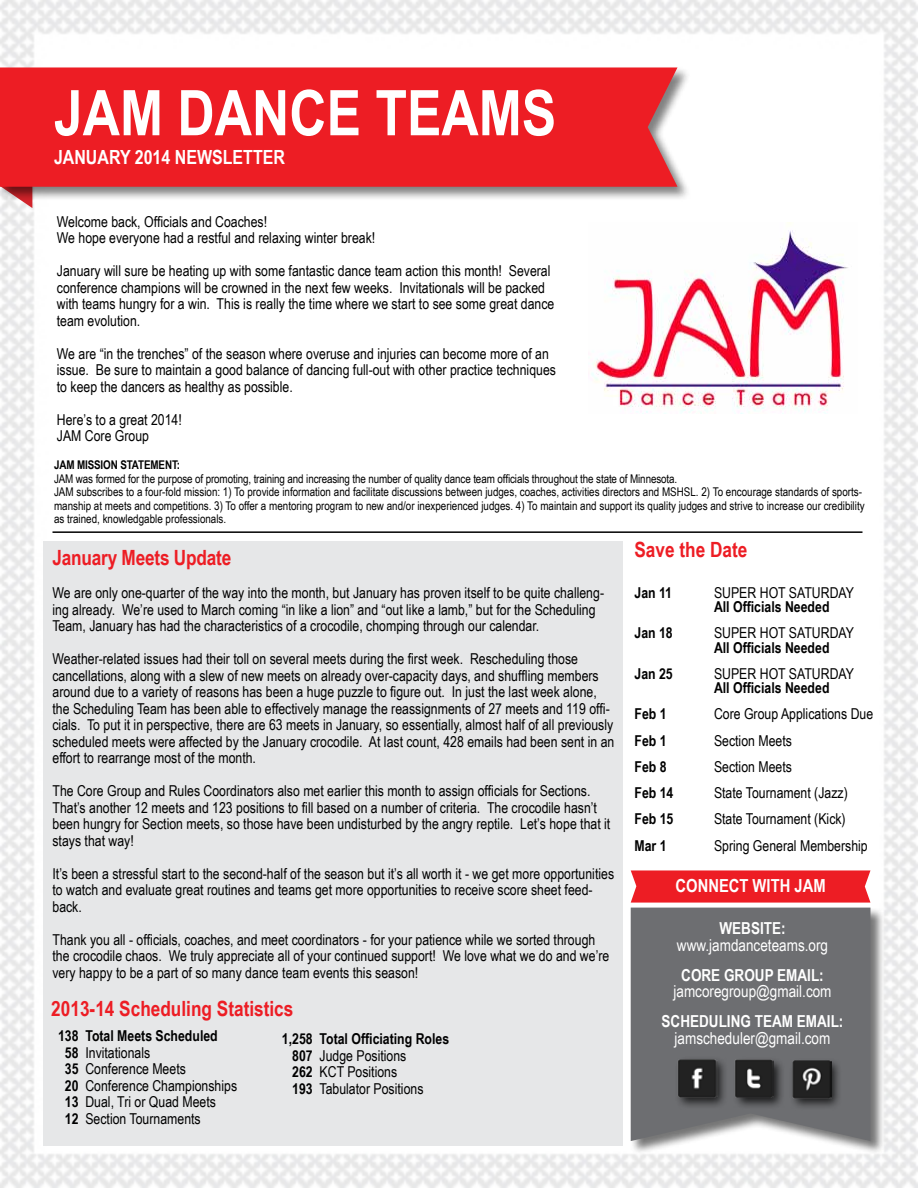
<style>
.page{position:relative;width:918px;height:1188px;background:#fff}
.page>*{position:absolute;margin:0;border:0;box-sizing:border-box;transform-origin:0 0}
.t1{font:700 63px "Arial Narrow";color:#fff}
.t2{font:700 21px "Arial Narrow";color:#ed1d24}
.t3{font:700 19.5px "Arial Narrow";color:#fff}
.t4{font:700 18px "Arial Narrow";color:#fff}
.t5{font:16.5px "Arial Narrow";color:#fff}
.t6{font:700 16.5px "Arial Narrow";color:#fff}
.t7{font:15px/16.5px "Arial Narrow";color:#000}
.t8{font:700 15px "Arial Narrow";color:#000}
.t9{font:12px/13.5px "Arial Narrow";color:#000}
.t10{font:700 12px "Arial Narrow";letter-spacing:-.01em;color:#000}
.s1{font-weight:700}
</style>
<div class="page">
<svg style="left:0;top:202px;width:32px;height:6px"></svg>
<div style="left:0;top:66px;width:691px;height:136px;background:#000;opacity:.5"></div>
<div style="left:0;top:67px;width:678px;height:120px;background:#ed1d24"></div>
<img style="left:588px;top:222px;width:264px;height:191px">
<hr style="left:52px;top:531px;width:810px;height:2px;background:#000">
<div style="left:44px;top:541px;width:579px;height:605px;background:#e6e7e8"></div>
<div style="left:630px;top:907px;width:255px;height:248px;background:#000;opacity:.54"></div>
<div style="left:631px;top:908px;width:239px;height:233px;background:#6d6e71"></div>
<svg style="left:631px;top:870px;width:239px;height:33px;background:#ed272e"></svg>
<div style="left:674px;top:1056px;width:54px;height:54px;background:#000;opacity:.75"></div>
<img style="left:677px;top:1058px;width:40px;height:39px">
<div style="left:789px;top:1057px;width:54px;height:54px;background:#000;opacity:.75"></div>
<img style="left:792px;top:1060px;width:39px;height:40px">
<div style="left:732px;top:1057px;width:53px;height:53px;background:#000;opacity:.75"></div>
<img style="left:734px;top:1059px;width:40px;height:39px">
<h1 class="t1" style="left:54px;top:65px;width:504px">JAM DANCE TEAMS</h1>
<h3 class="t3" style="left:54px;top:142px;width:233px">JANUARY 2014 NEWSLETTER</h3>
<p class="t7" style="left:57px;top:212px;width:320px">Welcome back, Officials and Coaches!<br>We hope everyone had a restful and relaxing winter break!</p>
<p class="t7" style="left:57px;top:262px;width:499px">January will sure be heating up with some fantastic dance team action this month! Several conference champions will be crowned in the next few weeks. Invitationals will be packed with teams hungry for a win. This is really the time where we start to see some great dance team evolution.</p>
<p class="t7" style="left:57px;top:344px;width:501px">We are “in the trenches” of the season where overuse and injuries can become more of an issue. Be sure to maintain a good balance of dancing full-out with other practice techniques to keep the dancers as healthy as possible.</p>
<p class="t7" style="left:57px;top:410px;width:126px">Here’s to a great 2014!<br>JAM Core Group</p>
<p class="t10" style="left:54px;top:456px;width:128px">JAM MISSION STATEMENT:</p>
<p class="t9" style="left:54px;top:471px;width:812px">JAM was formed for the purpose of promoting, training and increasing the number of quality dance team officials throughout the state of Minnesota.<br>JAM subscribes to a four-fold mission: 1) To provide information and facilitate discussions between judges, coaches, activities directors and MSHSL. 2) To encourage standards of sports&shy;manship at meets and competitions. 3) To offer a mentoring program to new and/or inexperienced judges. 4) To maintain and support its quality judges and strive to increase our credibility as trained, knowledgable professionals.</p>
<h2 class="t2" style="left:52px;top:542px;width:180px">January Meets Update</h2>
<p class="t7" style="left:52px;top:584px;width:553px">We are only one-quarter of the way into the month, but January has proven itself to be quite challeng&shy;ing already. We’re used to March coming “in like a lion” and “out like a lamb,” but for the Scheduling<br>Team, January has had the characteristics of a crocodile, chomping through our calendar.</p>
<p class="t7" style="left:52px;top:650px;width:563px">Weather-related issues had their toll on several meets during the first week. Rescheduling those cancellations, along with a slew of new meets on already over-capacity days, and shuffling members around due to a variety of reasons has been a huge puzzle to figure out. In just the last week alone, the Scheduling Team has been able to effectively manage the reassignments of 27 meets and 119 offi&shy;cials. To put it in perspective, there are 63 meets in January, so essentially, almost half of all previously scheduled meets were affected by the January crocodile. At last count, 428 emails had been sent in an effort to rearrange most of the month.</p>
<p class="t7" style="left:52px;top:782px;width:559px">The Core Group and Rules Coordinators also met earlier this month to assign officials for Sections.<br>That’s another 12 meets and 123 positions to fill based on a number of criteria. The crocodile hasn’t been hungry for Section meets, so those have been undisturbed by the angry reptile. Let’s hope that it stays that way!</p>
<p class="t7" style="left:52px;top:864px;width:563px">It’s been a stressful start to the second-half of the season but it’s all worth it - we get more opportunities to watch and evaluate great routines and teams get more opportunities to receive score sheet feed&shy;back.</p>
<p class="t7" style="left:52px;top:930px;width:558px">Thank you all - officials, coaches, and meet coordinators - for your patience while we sorted through the crocodile chaos. We truly appreciate all of your continued support! We love what we do and we’re very happy to be a part of so many dance team events this season!</p>
<h2 class="t2" style="left:634px;top:534px;width:114px">Save the Date</h2>
<p class="t8" style="left:634px;top:581px;width:39px">Jan 11</p>
<p class="t7" style="left:714px;top:584px;width:142px">SUPER HOT SATURDAY</p>
<p class="t8" style="left:714px;top:596px;width:117px">All Officials Needed</p>
<p class="t8" style="left:634px;top:622px;width:40px">Jan 18</p>
<p class="t7" style="left:714px;top:624px;width:142px">SUPER HOT SATURDAY</p>
<p class="t8" style="left:714px;top:636px;width:117px">All Officials Needed</p>
<p class="t8" style="left:634px;top:662px;width:40px">Jan 25</p>
<p class="t7" style="left:714px;top:665px;width:142px">SUPER HOT SATURDAY</p>
<p class="t8" style="left:714px;top:677px;width:117px">All Officials Needed</p>
<p class="t8" style="left:634px;top:703px;width:34px">Feb 1</p>
<p class="t7" style="left:714px;top:705px;width:161px">Core Group Applications Due</p>
<p class="t8" style="left:634px;top:729px;width:34px">Feb 1</p>
<p class="t7" style="left:714px;top:732px;width:79px">Section Meets</p>
<p class="t8" style="left:634px;top:755px;width:34px">Feb 8</p>
<p class="t7" style="left:714px;top:758px;width:79px">Section Meets</p>
<p class="t8" style="left:634px;top:782px;width:40px">Feb 14</p>
<p class="t7" style="left:714px;top:784px;width:135px">State Tournament (Jazz)</p>
<p class="t8" style="left:634px;top:808px;width:40px">Feb 15</p>
<p class="t7" style="left:714px;top:810px;width:133px">State Tournament (Kick)</p>
<p class="t8" style="left:634px;top:834px;width:34px">Mar 1</p>
<p class="t7" style="left:714px;top:837px;width:155px">Spring General Membership</p>
<p class="t4" style="left:676px;top:872px;width:152px">CONNECT WITH JAM</p>
<p class="t6" style="left:719px;top:916px;width:68px">WEBSITE:</p>
<p class="t5" style="left:677px;top:933px;width:153px">www.jamdanceteams.org</p>
<p class="t6" style="left:681px;top:962px;width:144px">CORE GROUP EMAIL:</p>
<p class="t5" style="left:673px;top:979px;width:160px">jamcoregroup@gmail.com</p>
<p class="t6" style="left:662px;top:1009px;width:183px">SCHEDULING TEAM EMAIL:</p>
<p class="t5" style="left:675px;top:1026px;width:157px">jamscheduler@gmail.com</p>
<h2 class="t2" style="left:51px;top:992px;width:244px">2013-14 Scheduling Statistics</h2>
<p class="t7" style="left:65px;top:1027px;width:174px;text-indent:-7px"><span class="s1">138 Total Meets Scheduled<br>58</span> Invitationals<br><span class="s1">35</span> Conference Meets<br><span class="s1">20</span> Conference Championships<br><span class="s1">13</span> Dual, Tri or Quad Meets<br><span class="s1">12</span> Section Tournaments</p>
<p class="t7" style="left:292px;top:1030px;width:159px;text-indent:-10px"><span class="s1">1,258 Total Officiating Roles<br>807</span> Judge Positions<br><span class="s1">262</span> KCT Positions<br><span class="s1">193</span> Tabulator Positions</p>
</div>
